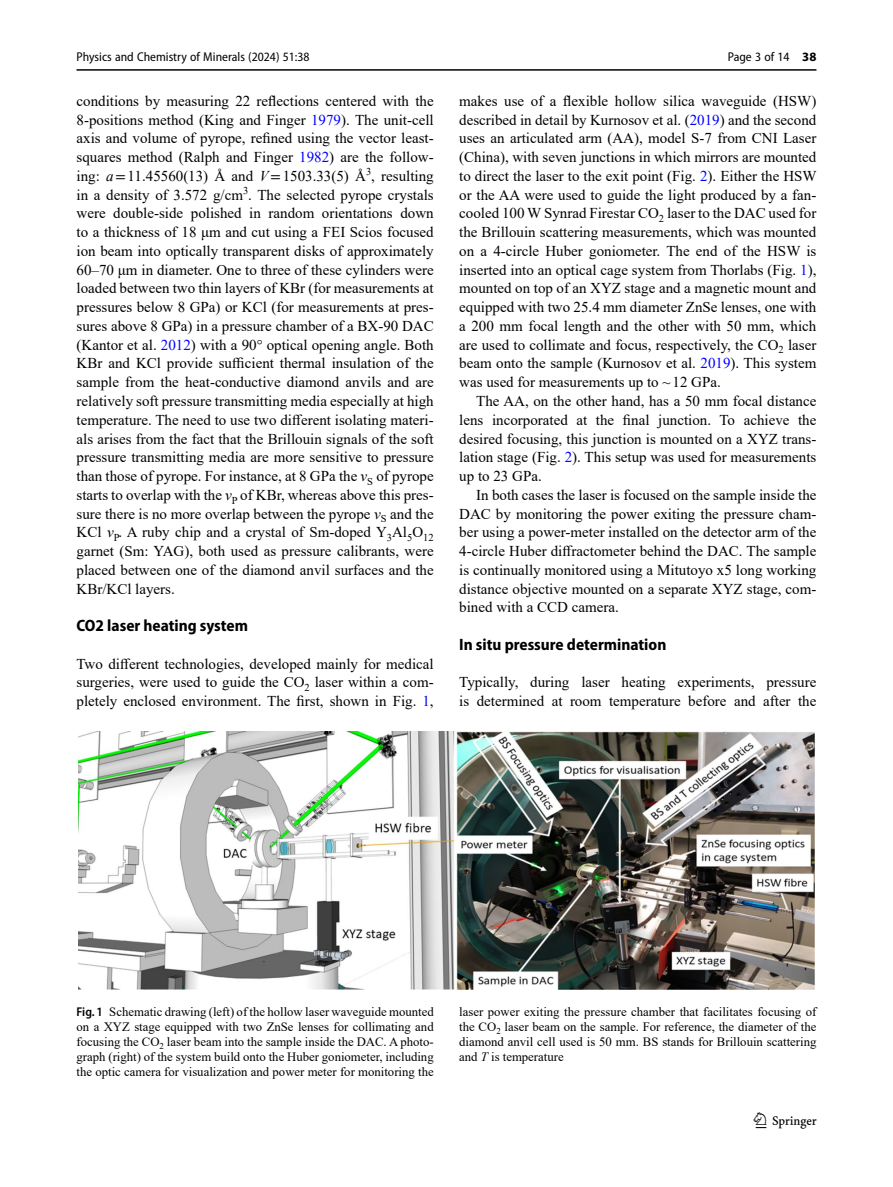
<style>
.page{position:relative;width:893px;height:1187px;background:#fff}
.page>*{position:absolute;margin:0;border:0;box-sizing:border-box;transform-origin:0 0}
.t1{font:22.5px "Springnew";color:#000}
.Head_2{font:700 semi-condensed 16.5px "Myriad Pro";color:#000}
.Body_Text{font:15px/18.8px "Times New Roman";color:#000;text-align:justify}
.Body_Text_Indent{font:15px/18.8px "Times New Roman";color:#000;text-align:justify}
.Figure_Caption{font:12.75px/15px "Times New Roman";color:#000;text-align:justify}
.t2{font:semi-condensed 12.75px "Myriad Pro";color:#000}
.s1{color:#00f}
.s2{font-style:italic}
.s3{font-family:"STIX"}
.s4{font-weight:700;font-stretch:normal}
.s5{font-family:"Myriad Pro";font-weight:600;font-stretch:semi-condensed}
</style>
<div class="page">
<hr style="left:77px;top:69px;width:739px;height:2px;background:#000">
<img style="left:79px;top:731px;width:735px;height:258px">
<p class="t2" style="left:77px;top:49px;width:235px">Physics and Chemistry of Minerals (2024) 51:38</p>
<p class="Body_Text" style="left:77px;top:91px;width:359px">conditions by measuring 22 reflections centered with the 8-positions method (King and Finger <span class="s1">1979</span>). The unit-cell axis and volume of pyrope, refined using the vector least&shy;squares method (Ralph and Finger <span class="s1">1982</span>) are the follow&shy;ing: <span class="s2">a</span><span class="s3">=</span>11.45560(13) Å and <span class="s2">V</span><span class="s3">=</span>1503.33(5) Å<sup>3</sup>, resulting in a density of 3.572 g/cm<sup>3</sup>. The selected pyrope crystals were double-side polished in random orientations down to a thickness of 18 μm and cut using a FEI Scios focused ion beam into optically transparent disks of approximately 60–70 μm in diameter. One to three of these cylinders were loaded between two thin layers of KBr (for measurements at pressures below 8 GPa) or KCl (for measurements at pres&shy;sures above 8 GPa) in a pressure chamber of a BX-90 DAC (Kantor et al. <span class="s1">2012</span>) with a 90° optical opening angle. Both KBr and KCl provide sufficient thermal insulation of the sample from the heat-conductive diamond anvils and are relatively soft pressure transmitting media especially at high temperature. The need to use two different isolating materi&shy;als arises from the fact that the Brillouin signals of the soft pressure transmitting media are more sensitive to pressure than those of pyrope. For instance, at 8 GPa the <span class="s2">v</span><sub>S</sub> of pyrope starts to overlap with the <span class="s2">v</span><sub>P</sub> of KBr, whereas above this pres&shy;sure there is no more overlap between the pyrope <span class="s2">v</span><sub>S</sub> and the KCl <span class="s2">v</span><sub>P</sub>. A ruby chip and a crystal of Sm-doped Y<sub>3</sub>Al<sub>5</sub>O<sub>12 </sub>garnet (Sm: YAG), both used as pressure calibrants, were placed between one of the diamond anvil surfaces and the KBr/KCl layers.</p>
<p class="Head_2" style="left:77px;top:616px;width:173px">CO2 laser heating system</p>
<p class="Body_Text" style="left:77px;top:653px;width:359px">Two different technologies, developed mainly for medical surgeries, were used to guide the CO<sub>2</sub> laser within a com&shy;pletely enclosed environment. The first, shown in Fig. <span class="s1">1</span>,</p>
<p class="t2" style="left:728px;top:49px;width:90px">Page 3 of 14 <span class="s4">38</span></p>
<p class="Body_Text" style="left:459px;top:91px;width:359px">makes use of a flexible hollow silica waveguide (HSW) described in detail by Kurnosov et al. (<span class="s1">2019</span>) and the second uses an articulated arm (AA), model S-7 from CNI Laser (China), with seven junctions in which mirrors are mounted to direct the laser to the exit point (Fig. <span class="s1">2</span>). Either the HSW or the AA were used to guide the light produced by a fan&shy;cooled 100 W Synrad Firestar CO<sub>2</sub> laser to the DAC used for the Brillouin scattering measurements, which was mounted on a 4-circle Huber goniometer. The end of the HSW is inserted into an optical cage system from Thorlabs (Fig. <span class="s1">1</span>), mounted on top of an XYZ stage and a magnetic mount and equipped with two 25.4 mm diameter ZnSe lenses, one with a 200 mm focal length and the other with 50 mm, which are used to collimate and focus, respectively, the CO<sub>2</sub> laser beam onto the sample (Kurnosov et al. <span class="s1">2019</span>). This system was used for measurements up to ~12 GPa.</p>
<p class="Body_Text_Indent" style="left:459px;top:391px;width:359px;text-indent:17px">The AA, on the other hand, has a 50 mm focal distance lens incorporated at the final junction. To achieve the desired focusing, this junction is mounted on a XYZ trans&shy;lation stage (Fig. <span class="s1">2</span>). This setup was used for measurements up to 23 GPa.</p>
<p class="Body_Text_Indent" style="left:459px;top:485px;width:359px;text-indent:17px">In both cases the laser is focused on the sample inside the DAC by monitoring the power exiting the pressure cham&shy;ber using a power-meter installed on the detector arm of the 4-circle Huber diffractometer behind the DAC. The sample is continually monitored using a Mitutoyo x5 long working distance objective mounted on a separate XYZ stage, com&shy;bined with a CCD camera.</p>
<p class="Head_2" style="left:459px;top:635px;width:209px">In situ pressure determination</p>
<p class="Body_Text" style="left:459px;top:672px;width:359px">Typically, during laser heating experiments, pressure is determined at room temperature before and after the</p>
<p class="Figure_Caption" style="left:77px;top:1003px;width:359px"><span class="s5">Fig. 1</span> Schematic drawing (left) of the hollow laser waveguide mounted on a XYZ stage equipped with two ZnSe lenses for collimating and focusing the CO<sub>2</sub> laser beam into the sample inside the DAC. A photo&shy;graph (right) of the system build onto the Huber goniometer, including the optic camera for visualization and power meter for monitoring the</p>
<p class="Figure_Caption" style="left:459px;top:1003px;width:359px">laser power exiting the pressure chamber that facilitates focusing of the CO<sub>2</sub> laser beam on the sample. For reference, the diameter of the diamond anvil cell used is 50 mm. BS stands for Brillouin scattering and <span class="s2">T</span> is temperature</p>
<h1 class="t1" style="left:756px;top:1107px;width:63px">1 3</h1>
</div>
